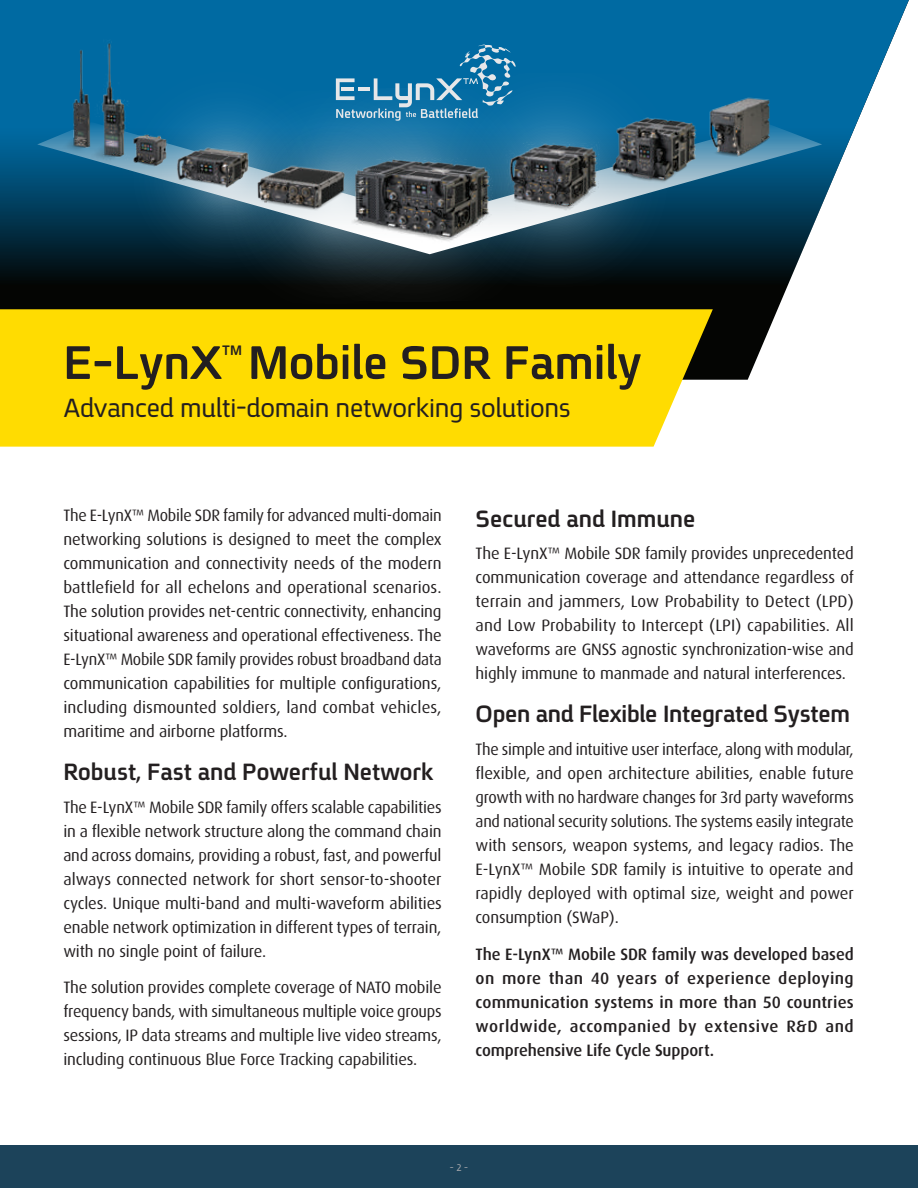
<style>
.page{position:relative;width:918px;height:1188px;background:#fff}
.page>*{position:absolute;margin:0;border:0;box-sizing:border-box;transform-origin:0 0}
.t1{font:700 51px "En Spoiler";color:#231f20}
.t2{font:28.5px "En Spoiler";letter-spacing:-.01em;color:#231f20}
.t3{font:700 25.5px "En Spoiler";color:#231f20}
.t4{font:16.5px/24px "Dax";letter-spacing:-.01em;color:#231f20;text-align:justify}
.t5{font:500 16.5px/24px "Dax";letter-spacing:-.005em;color:#231f20;text-align:justify}
.t6{font:700 14.85px "En Spoiler";color:#231f20}
.t7{font:10.5px "En Spoiler";color:#a8a9ad}
</style>
<div class="page">
<div style="left:0;top:1146px;width:918px;height:42px;background:#1c435a"></div>
<svg style="left:713px;top:327px;width:57px;height:53px;fill:#040503"></svg>
<svg style="left:0;top:0;width:909px;height:327px;background:#186f9d"></svg>
<div style="left:0;top:68px;width:591px;height:22px;background:#006aa2"></div>
<svg style="left:0;top:90px;width:700px;height:215px;background:#03212f"></svg>
<svg style="left:190px;top:73px;width:719px;height:214px"></svg>
<svg style="left:37px;top:122px;width:785px;height:132px;background:#17506e"></svg>
<img style="left:605px;top:110px;width:106px;height:76px">
<img style="left:79px;top:30px;width:55px;height:136px">
<img style="left:339px;top:150px;width:169px;height:99px">
<img style="left:499px;top:135px;width:113px;height:81px">
<img style="left:243px;top:154px;width:116px;height:63px">
<img style="left:702px;top:93px;width:90px;height:68px">
<img style="left:54px;top:45px;width:49px;height:107px">
<img style="left:161px;top:143px;width:94px;height:50px">
<img style="left:126px;top:127px;width:49px;height:46px">
<svg style="left:336px;top:44px;width:180px;height:77px;background:#287fae"></svg>
<div style="left:0;top:309px;width:713px;height:138px;background:#ffdc01"></div>
<h1 class="t1" style="left:63px;top:326px;width:160px">E-LynX</h1>
<p class="t6" style="left:222px;top:340px;width:21px">TM</p>
<h1 class="t1" style="left:248px;top:326px;width:395px">Mobile SDR Family</h1>
<h2 class="t2" style="left:63px;top:388px;width:509px">Advanced multi-domain networking solutions</h2>
<p class="t4" style="left:63px;top:503px;width:380px">The E-LynX™ Mobile SDR family for advanced multi-domain networking solutions is designed to meet the complex communication and connectivity needs of the modern battlefield for all echelons and operational scenarios.<br>The solution provides net-centric connectivity, enhancing situational awareness and operational effectiveness. The E-LynX™ Mobile SDR family provides robust broadband data communication capabilities for multiple configurations, including dismounted soldiers, land combat vehicles, maritime and airborne platforms.</p>
<h3 class="t3" style="left:63px;top:754px;width:371px">Robust, Fast and Powerful Network</h3>
<p class="t4" style="left:63px;top:795px;width:380px">The E-LynX™ Mobile SDR family offers scalable capabilities in a flexible network structure along the command chain and across domains, providing a robust, fast, and powerful always connected network for short sensor-to-shooter cycles. Unique multi-band and multi-waveform abilities enable network optimization in different types of terrain, with no single point of failure.</p>
<p class="t4" style="left:63px;top:976px;width:380px">The solution provides complete coverage of NATO mobile frequency bands, with simultaneous multiple voice groups sessions, IP data streams and multiple live video streams, including continuous Blue Force Tracking capabilities.</p>
<h3 class="t3" style="left:476px;top:500px;width:221px">Secured and Immune</h3>
<p class="t4" style="left:476px;top:542px;width:380px">The E-LynX™ Mobile SDR family provides unprecedented communication coverage and attendance regardless of terrain and jammers, Low Probability to Detect (LPD) and Low Probability to Intercept (LPI) capabilities. All waveforms are GNSS agnostic synchronization-wise and highly immune to manmade and natural interferences.</p>
<h3 class="t3" style="left:476px;top:696px;width:376px">Open and Flexible Integrated System</h3>
<p class="t4" style="left:476px;top:737px;width:380px">The simple and intuitive user interface, along with modular, flexible, and open architecture abilities, enable future growth with no hardware changes for 3rd party waveforms and national security solutions. The systems easily integrate with sensors, weapon systems, and legacy radios. The E-LynX™ Mobile SDR family is intuitive to operate and rapidly deployed with optimal size, weight and power consumption (SWaP).</p>
<p class="t5" style="left:476px;top:942px;width:380px">The E-LynX™ Mobile SDR family was developed based on more than 40 years of experience deploying communication systems in more than 50 countries worldwide, accompanied by extensive R&amp;D and comprehensive Life Cycle Support.</p>
<p class="t7" style="left:450px;top:1161px;width:20px">- 2 -</p>
</div>
